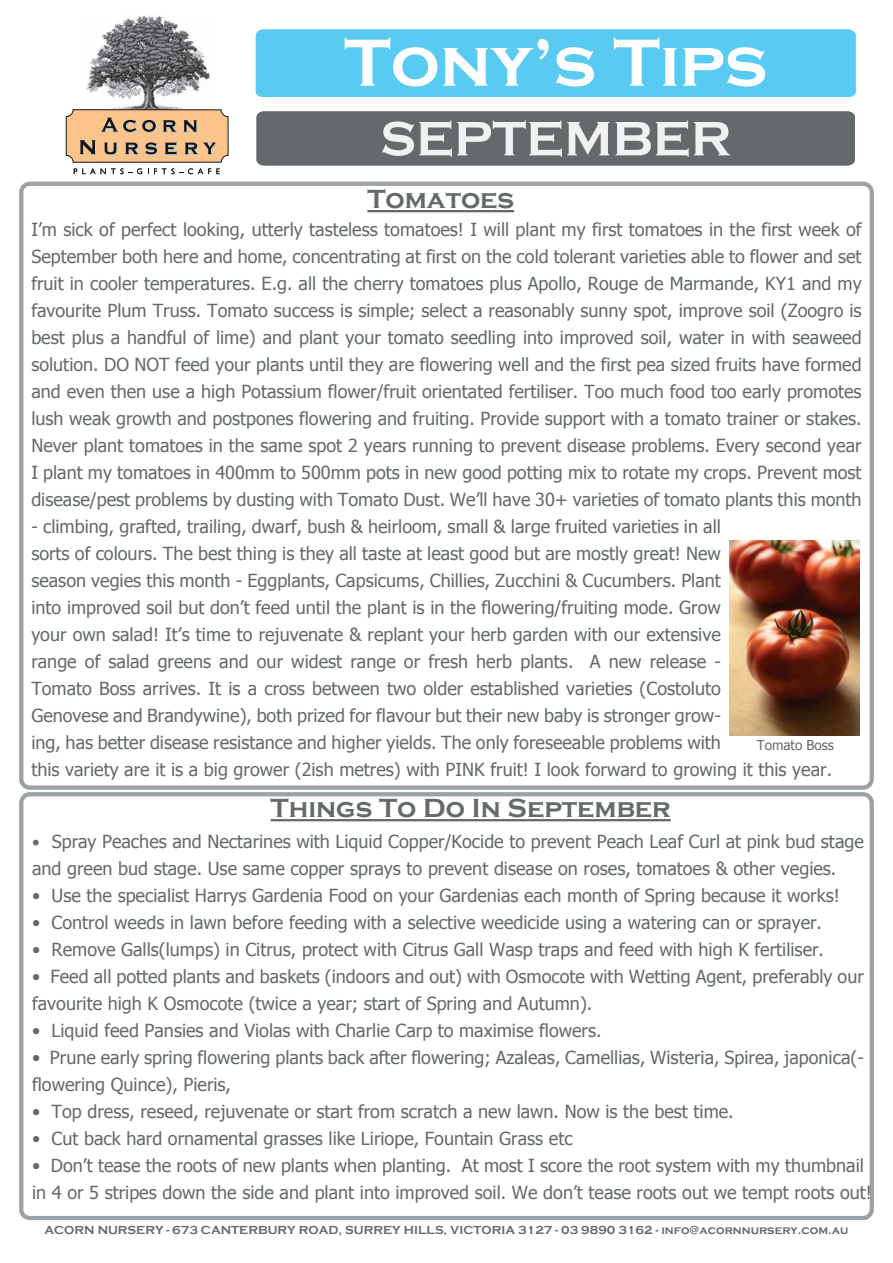
<style>
.page{position:relative;width:893px;height:1263px;background:#fff}
.page>*{position:absolute;margin:0;border:0;box-sizing:border-box;transform-origin:0 0}
.t1{font:700 69px "Copperplate Gothic";color:#fff}
.t2{font:700 50.1px "Copperplate Gothic";color:#f0f1f0}
.t3{font:700 27px "Copperplate Gothic";color:#64696b}
.t4{font:18px/27px "Tahoma";color:#64696b}
.t5{font:13.5px "Tahoma";color:#64696b}
.t6{font:700 12px "Copperplate Gothic";color:#64696b}
.s1{font-size:16.5px}
</style>
<div class="page">
<img style="left:86px;top:15px;width:124px;height:94px">
<div style="left:66px;top:110px;width:162px;height:52px;background:#fcc48b;border-radius:7px"></div>
<div style="left:66px;top:109px;width:162px;height:53px;border:1px solid #17141a;border-radius:7px"></div>
<svg style="left:80px;top:118px;width:137px;height:38px"></svg>
<svg style="left:74px;top:168px;width:68px;height:6px"></svg>
<svg style="left:148px;top:168px;width:72px;height:6px"></svg>
<div style="left:257px;top:111px;width:598px;height:54px;background:#64696b"></div>
<div style="left:256px;top:29px;width:600px;height:68px;background:#59cbf2"></div>
<hr style="left:271px;top:819px;width:400px;height:2px;background:#64696b">
<div style="left:19px;top:792px;width:855px;height:428px;border:4px solid #9ba1a4;border-radius:9px"></div>
<img style="left:730px;top:541px;width:129px;height:194px">
<hr style="left:367px;top:210px;width:147px;height:2px;background:#64696b">
<div style="left:19px;top:182px;width:855px;height:608px;border:4px solid #9ba1a4;border-radius:9px"></div>
<h1 class="t1" style="left:344px;top:25px;width:425px">Tony’s Tips</h1>
<h2 class="t2" style="left:380px;top:111px;width:353px">SEPTEMBER</h2>
<h2 class="t2" style="left:438px;top:111px;width:237px">AUGUST</h2>
<h3 class="t3" style="left:367px;top:185px;width:148px">Tomatoes</h3>
<p class="t4" style="left:31px;top:215px;width:832px;text-align:justify">I’m sick of perfect looking, utterly tasteless tomatoes! I will plant my first tomatoes in the first week of September both here and home, concentrating at first on the cold tolerant varieties able to flower and set fruit in cooler temperatures. E.g. all the cherry tomatoes plus Apollo, Rouge de Marmande, KY1 and my favourite Plum Truss. Tomato success is simple; select a reasonably sunny spot, improve soil (Zoogro is best plus a handful of lime) and plant your tomato seedling into improved soil, water in with seaweed solution. DO NOT feed your plants until they are flowering well and the first pea sized fruits have formed and even then use a high Potassium flower/fruit orientated fertiliser. Too much food too early promotes lush weak growth and postpones flowering and fruiting. Provide support with a tomato trainer or stakes.<br>Never plant tomatoes in the same spot 2 years running to prevent disease problems. Every second year I plant my tomatoes in 400mm to 500mm pots in new good potting mix to rotate my crops. Prevent most disease/pest problems by dusting with Tomato Dust. We’ll have 30+ varieties of tomato plants this month</p>
<p class="t4" style="left:31px;top:512px;width:802px">- climbing, grafted, trailing, dwarf, bush &amp; heirloom, small &amp; large fruited varieties in all<br>sorts of colours. The best thing is they all taste at least good but are mostly great! New<br>season vegies this month - Eggplants, Capsicums, Chillies, Zucchini &amp; Cucumbers. Plant<br>into improved soil but don’t feed until the plant is in the flowering/fruiting mode. Grow<br>your own salad! It’s time to rejuvenate &amp; replant your herb garden with our extensive<br>range of salad greens and our widest range or fresh herb plants. A new release -<br>Tomato Boss arrives. It is a cross between two older established varieties (Costoluto<br>Genovese and Brandywine), both prized for flavour but their new baby is stronger grow-<br>ing, has better disease resistance and higher yields. The only foreseeable problems with<br>this variety are it is a big grower (2ish metres) with PINK fruit! I look forward to growing it this year.</p>
<p class="t5" style="left:757px;top:736px;width:79px">Tomato Boss</p>
<h3 class="t3" style="left:271px;top:793px;width:402px">Things To Do In September</h3>
<p class="t4" style="left:32px;top:827px;width:833px"><span class="s1">•</span> Spray Peaches and Nectarines with Liquid Copper/Kocide to prevent Peach Leaf Curl at pink bud stage and green bud stage. Use same copper sprays to prevent disease on roses, tomatoes &amp; other vegies.</p>
<p class="t4" style="left:32px;top:881px;width:809px">• Use the specialist Harrys Gardenia Food on your Gardenias each month of Spring because it works!</p>
<p class="t4" style="left:32px;top:908px;width:791px">• Control weeds in lawn before feeding with a selective weedicide using a watering can or sprayer.</p>
<p class="t4" style="left:32px;top:935px;width:793px">• Remove Galls(lumps) in Citrus, protect with Citrus Gall Wasp traps and feed with high K fertiliser.</p>
<p class="t4" style="left:32px;top:962px;width:833px">• Feed all potted plants and baskets (indoors and out) with Osmocote with Wetting Agent, preferably our favourite high K Osmocote (twice a year; start of Spring and Autumn).</p>
<p class="t4" style="left:32px;top:1016px;width:571px">• Liquid feed Pansies and Violas with Charlie Carp to maximise flowers.</p>
<p class="t4" style="left:32px;top:1043px;width:833px">• Prune early spring flowering plants back after flowering; Azaleas, Camellias, Wisteria, Spirea, japonica(- flowering Quince), Pieris,</p>
<p class="t4" style="left:32px;top:1097px;width:703px">• Top dress, reseed, rejuvenate or start from scratch a new lawn. Now is the best time.</p>
<p class="t4" style="left:32px;top:1124px;width:542px">• Cut back hard ornamental grasses like Liriope, Fountain Grass etc</p>
<p class="t4" style="left:32px;top:1151px;width:841px">• Don’t tease the roots of new plants when planting. At most I score the root system with my thumbnail in 4 or 5 stripes down the side and plant into improved soil. We don’t tease roots out we tempt roots out!</p>
<p class="t6" style="left:44px;top:1223px;width:806px">ACORN NURSERY - 673 CANTERBURY ROAD, SURREY HILLS, VICTORIA 3127 - 03 9890 3162 - info@acornnursery.com.au</p>
</div>
